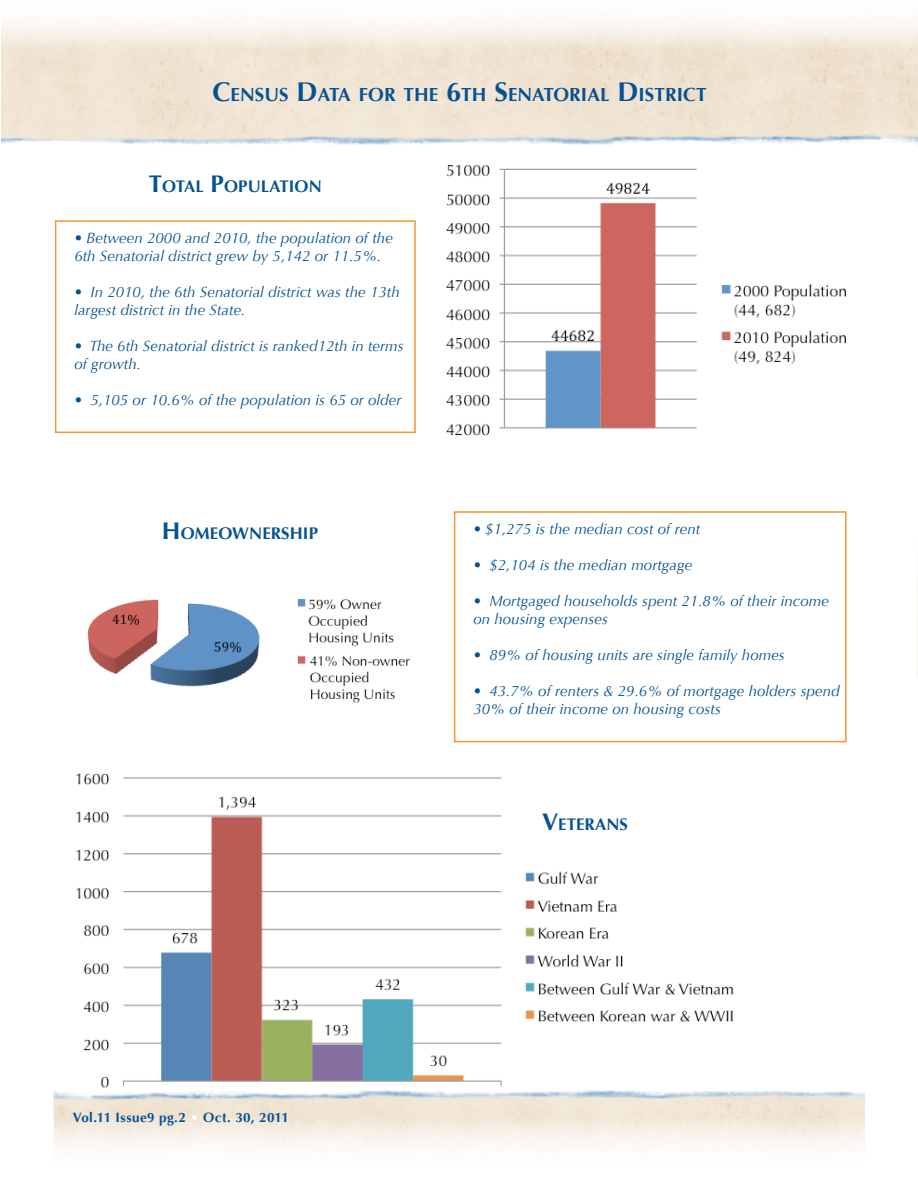
<style>
.page{position:relative;width:918px;height:1188px;background:#fff}
.page>*{position:absolute;margin:0;border:0;box-sizing:border-box;transform-origin:0 0}
.t1{font:700 18.9px "Optima";letter-spacing:.005em;color:#045293}
.t2{font:700 16.8px "Optima";letter-spacing:.005em;color:#045293}
.t3{font:italic 15px/18px "Optima";letter-spacing:.005em;color:#045293}
.t4{font:700 13.5px "Optima";letter-spacing:.03em;color:#045293}
.s1{font-size:27px}
.s2{font-size:24px}
.s3{color:#fff}
</style>
<div class="page">
<div style="left:454px;top:511px;width:393px;height:231px;border:2px solid #f69531"></div>
<img style="left:76px;top:773px;width:658px;height:306px">
<img style="left:54px;top:1079px;width:810px;height:70px">
<img style="left:917px;top:574px;width:1px;height:103px">
<div style="left:55px;top:220px;width:361px;height:213px;border:2px solid #f69531"></div>
<img style="left:446px;top:164px;width:400px;height:272px">
<img style="left:87px;top:599px;width:323px;height:104px">
<p class="t1" style="left:212px;top:84px;width:475px"><span class="s1">C</span>ENSUS <span class="s1">D</span>ATA FOR THE <span class="s1">6</span>TH <span class="s1">S</span>ENATORIAL <span class="s1">D</span> ISTRICT</p>
<p class="t2" style="left:149px;top:177px;width:174px"><span class="s2">T</span>OTAL <span class="s2">P</span>OPULATI ON</p>
<p class="t3" style="left:74px;top:229px;width:320px">• Between 2000 and 2010, the population of the<br>6th Senatorial district grew by 5,142 or 11.5%.</p>
<p class="t3" style="left:74px;top:283px;width:327px">• In 2010, the 6th Senatorial district was the 13th largest district in the State.</p>
<p class="t3" style="left:74px;top:337px;width:331px">• The 6th Senatorial district is ranked12th in terms of growth.</p>
<p class="t3" style="left:74px;top:391px;width:329px">• 5,105 or 10.6% of the population is 65 or older</p>
<p class="t2" style="left:162px;top:524px;width:149px"><span class="s2">H</span> OMEOWNERSHIP</p>
<p class="t3" style="left:473px;top:520px;width:228px">• $1,275 is the median cost of rent</p>
<p class="t3" style="left:473px;top:556px;width:220px">• $2,104 is the median mortgage</p>
<p class="t3" style="left:473px;top:592px;width:357px">• Mortgaged households spent 21.8% of their income on housing expenses</p>
<p class="t3" style="left:473px;top:646px;width:313px">• 89% of housing units are single family homes</p>
<p class="t3" style="left:473px;top:682px;width:368px">• 43.7% of renters &amp; 29.6% of mortgage holders spend<br>30% of their income on housing costs</p>
<p class="t2" style="left:542px;top:814px;width:87px"><span class="s2">V</span>ETERANS</p>
<p class="t4" style="left:73px;top:1109px;width:218px">Vol.11 Issue9 pg.2 <span class="s3">•</span> Oct. 30, 2011</p>
</div>
